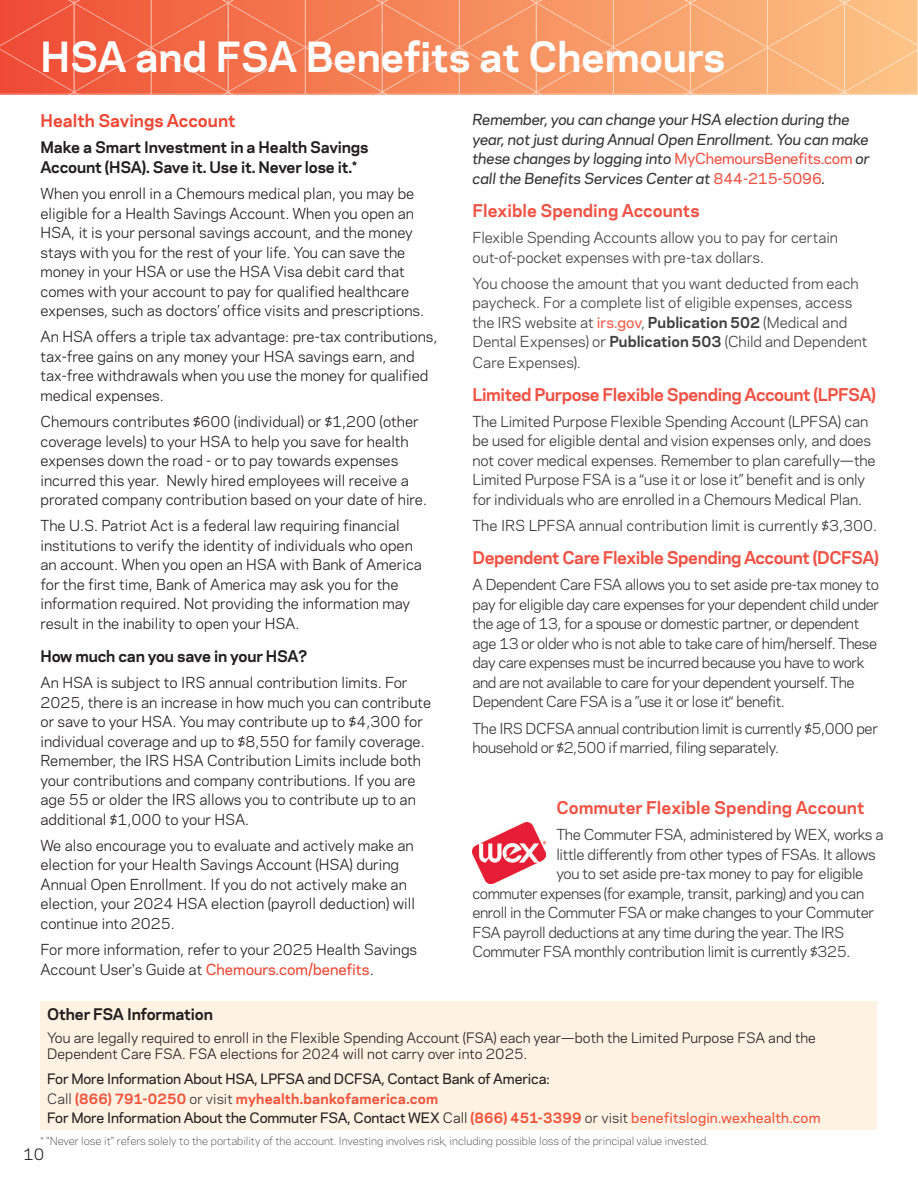
<style>
.page{position:relative;width:918px;height:1188px;background:#fff}
.page>*{position:absolute;margin:0;border:0;box-sizing:border-box;transform-origin:0 0}
.t1{font:700 39px "Chemours Sans";color:#fff}
.t2{font:700 16.5px "Chemours Sans";letter-spacing:-.025em;color:#f05345}
.t3{font:700 16.5px "Chemours Sans";color:#f05345}
.t4{font:700 16.5px "Chemours Sans";color:#ef4835}
.t5{font:700 15px/19.5px "Chemours Sans";letter-spacing:-.01em;color:#231f20}
.t6{font:15px "Chemours Sans";color:#231f20}
.t7{font:14.25px/19.5px "Chemours Sans";color:#231f20}
.t8{font:14.25px/19.5px "Chemours Sans";letter-spacing:-.03em;color:#373535}
.t9{font:14.25px/19.6px "Chemours Sans";color:#424141}
.t10{font:14.25px/19.5px "Chemours Sans";letter-spacing:-.01em;color:#373535}
.t11{font:italic 500 14.25px/19.5px "Chemours Sans";letter-spacing:-.01em;color:#373535}
.t12{font:14.25px "Chemours Sans";color:#373535}
.t13{font:500 13.5px/19.2px "Chemours Sans";letter-spacing:-.01em;color:#231f20}
.t14{font:13.5px/16.2px "Chemours Sans";color:#231f20}
.t15{font:300 10.5px "Chemours Sans";color:#231f20}
.s1{font-weight:500;color:#ef4835}
.s2{font-style:normal;color:#f05345}
.s3{font-weight:500;color:#f15d4a}
.s4{font-weight:700}
.s5{font-weight:400;color:#312f30}
.s6{font-weight:700;color:#f0533d}
.s7{font-weight:400}
.s8{color:#f0533d}
</style>
<div class="page">
<svg style="left:0;top:0;width:918px;height:94px;background:#f58b60"></svg>
<div style="left:40px;top:1001px;width:838px;height:129px;background:#fef2e3"></div>
<img style="left:472px;top:823px;width:73px;height:61px">
<h1 class="t1" style="left:40px;top:27px;width:686px">HSA and FSA Benefits at Chemours</h1>
<p class="t4" style="left:40px;top:108px;width:197px">Health Savings Account</p>
<p class="t5" style="left:40px;top:137px;width:330px">Make a Smart Investment in a Health Savings<br>Account (HSA). Save it. Use it. Never lose it.*</p>
<p class="t7" style="left:40px;top:183px;width:385px">When you enroll in a Chemours medical plan, you may be eligible for a Health Savings Account. When you open an HSA, it is your personal savings account, and the money stays with you for the rest of your life. You can save the money in your HSA or use the HSA Visa debit card that comes with your account to pay for qualified healthcare expenses, such as doctors’ office visits and prescriptions.</p>
<p class="t7" style="left:40px;top:326px;width:398px">An HSA offers a triple tax advantage: pre-tax contributions, tax-free gains on any money your HSA savings earn, and tax-free withdrawals when you use the money for qualified medical expenses.</p>
<p class="t7" style="left:40px;top:411px;width:388px">Chemours contributes $600 (individual) or $1,200 (other coverage levels) to your HSA to help you save for health expenses down the road - or to pay towards expenses incurred this year. Newly hired employees will receive a prorated company contribution based on your date of hire.</p>
<p class="t7" style="left:40px;top:515px;width:383px">The U.S. Patriot Act is a federal law requiring financial institutions to verify the identity of individuals who open an account. When you open an HSA with Bank of America for the first time, Bank of America may ask you for the information required. Not providing the information may result in the inability to open your HSA.</p>
<p class="t5" style="left:40px;top:646px;width:268px">How much can you save in your HSA?</p>
<p class="t7" style="left:40px;top:672px;width:392px">An HSA is subject to IRS annual contribution limits. For 2025, there is an increase in how much you can contribute or save to your HSA. You may contribute up to $4,300 for individual coverage and up to $8,550 for family coverage.<br>Remember, the IRS HSA Contribution Limits include both your contributions and company contributions. If you are age 55 or older the IRS allows you to contribute up to an additional $1,000 to your HSA.</p>
<p class="t7" style="left:40px;top:835px;width:376px">We also encourage you to evaluate and actively make an election for your Health Savings Account (HSA) during Annual Open Enrollment. If you do not actively make an election, your 2024 HSA election (payroll deduction) will continue into 2025.</p>
<p class="t7" style="left:40px;top:939px;width:378px">For more information, refer to your 2025 Health Savings<br>Account User's Guide at <span class="s1">Chemours.com/benefits</span>.</p>
<p class="t11" style="left:473px;top:109px;width:399px">Remember, you can change your HSA election during the year, not just during Annual Open Enrollment. You can make these changes by logging into <span class="s2">MyChemoursBenefits.com</span> or call the Benefits Services Center at <span class="s2">844-215-5096</span>.</p>
<p class="t3" style="left:472px;top:198px;width:229px">Flexible Spending Accounts</p>
<p class="t9" style="left:472px;top:227px;width:367px">Flexible Spending Accounts allow you to pay for certain out-of-pocket expenses with pre-tax dollars.</p>
<p class="t9" style="left:472px;top:273px;width:397px">You choose the amount that you want deducted from each paycheck. For a complete list of eligible expenses, access the IRS website at <span class="s3">irs.gov</span>, <span class="s4">Publication 502</span> (Medical and Dental Expenses) or <span class="s4">Publication 503</span> (Child and Dependent Care Expenses).</p>
<p class="t2" style="left:472px;top:382px;width:405px">Limited Purpose Flexible Spending Account (LPFSA)</p>
<p class="t10" style="left:472px;top:411px;width:405px">The Limited Purpose Flexible Spending Account (LPFSA) can be used for eligible dental and vision expenses only, and does not cover medical expenses. Remember to plan carefully—the Limited Purpose FSA is a “use it or lose it” benefit and is only for individuals who are enrolled in a Chemours Medical Plan.</p>
<p class="t12" style="left:472px;top:515px;width:406px">The IRS LPFSA annual contribution limit is currently $3,300.</p>
<p class="t2" style="left:472px;top:545px;width:408px">Dependent Care Flexible Spending Account (DCFSA)</p>
<p class="t8" style="left:472px;top:574px;width:408px">A Dependent Care FSA allows you to set aside pre-tax money to pay for eligible day care expenses for your dependent child under the age of 13, for a spouse or domestic partner, or dependent age 13 or older who is not able to take care of him/herself. These day care expenses must be incurred because you have to work and are not available to care for your dependent yourself. The Dependent Care FSA is a ”use it or lose it“ benefit.</p>
<p class="t8" style="left:472px;top:718px;width:407px">The IRS DCFSA annual contribution limit is currently $5,000 per household or $2,500 if married, filing separately.</p>
<p class="t3" style="left:556px;top:795px;width:310px">Commuter Flexible Spending Account</p>
<p class="t8" style="left:556px;top:824px;width:329px">The Commuter FSA, administered by WEX, works a</p>
<p class="t8" style="left:556px;top:844px;width:321px">little differently from other types of FSAs. It allows</p>
<p class="t8" style="left:556px;top:863px;width:308px">you to set aside pre-tax money to pay for eligible</p>
<p class="t8" style="left:472px;top:883px;width:393px">commuter expenses (for example, transit, parking) and you can</p>
<p class="t8" style="left:472px;top:902px;width:403px">enroll in the Commuter FSA or make changes to your Commuter</p>
<p class="t8" style="left:472px;top:922px;width:373px">FSA payroll deductions at any time during the year. The IRS</p>
<p class="t8" style="left:472px;top:941px;width:380px">Commuter FSA monthly contribution limit is currently $325.</p>
<p class="t5" style="left:47px;top:1003px;width:167px">Other FSA Information</p>
<p class="t14" style="left:47px;top:1029px;width:770px">You are legally required to enroll in the Flexible Spending Account (FSA) each year—both the Limited Purpose FSA and the<br>Dependent Care FSA. FSA elections for 2024 will not carry over into 2025.</p>
<p class="t13" style="left:47px;top:1069px;width:775px">For More Information About HSA, LPFSA and DCFSA, Contact Bank of America:<br><span class="s5">Call</span> <span class="s6">(866) 791-0250</span> <span class="s5">or visit</span> <span class="s6">myhealth.bankofamerica.com<br></span>For More Information About the Commuter FSA, Contact WEX <span class="s7">Call</span> <span class="s6">(866) 451-3399</span> <span class="s5">or visit</span> <span class="s8">benefitslogin.wexhealth.com</span></p>
<p class="t15" style="left:40px;top:1133px;width:670px">* "Never lose it" refers solely to the portability of the account. Investing involves risk, including possible loss of the principal value invested.</p>
<p class="t6" style="left:23px;top:1143px;width:22px">10</p>
</div>
